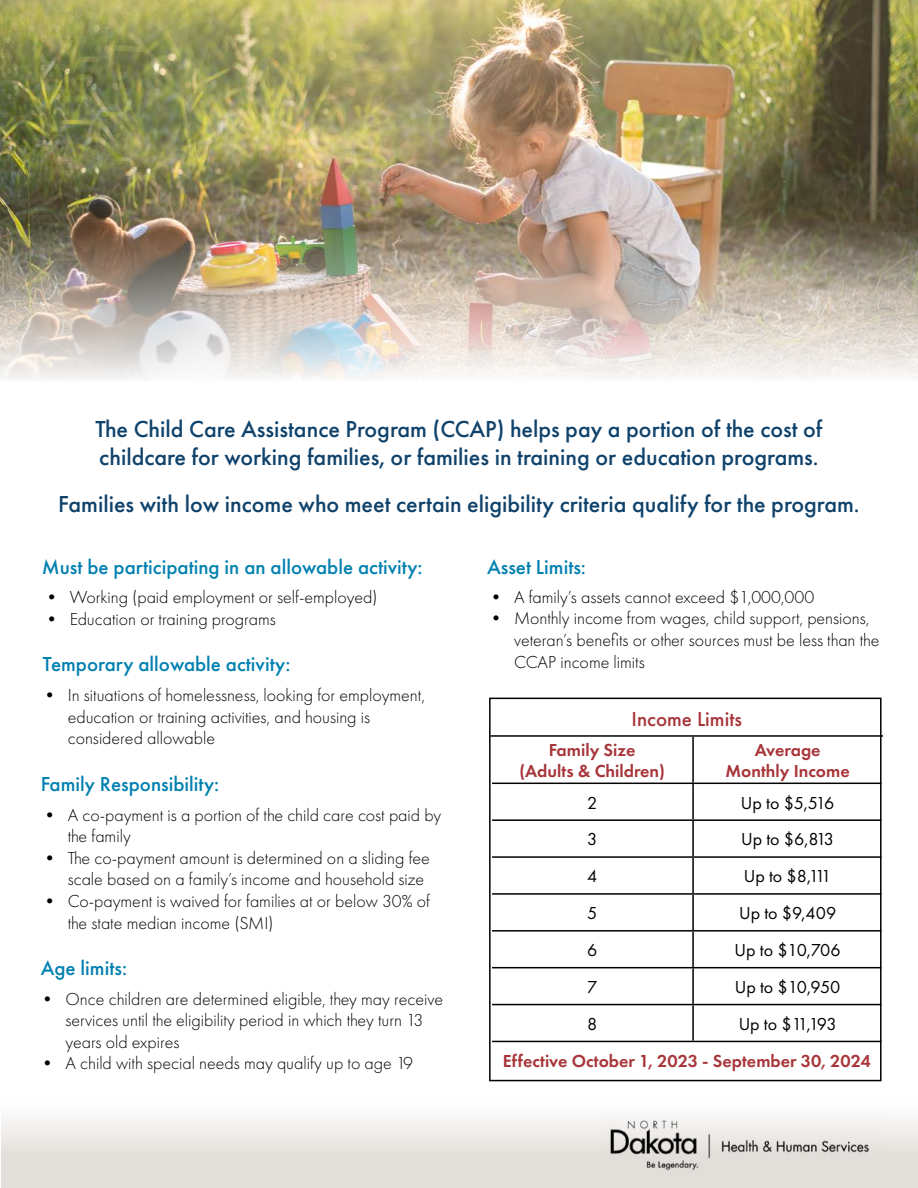
<style>
.page{position:relative;width:918px;height:1188px;background:#fff}
.page>*{position:absolute;margin:0;border:0;box-sizing:border-box;transform-origin:0 0}
.t1{font:500 24px/28.5px "Futura PT";color:#0f426b}
.t2{font:500 21px "Futura PT";color:#0080b0}
.t3{font:500 21px "Futura PT";color:#a8353a}
.t4{font:300 18px/21.6px "Futura PT";color:#000}
.t5{font:600 18px "Futura PT";color:#a8353a}
.t6{font:18px "Futura PT";color:#000}
</style>
<div class="page">
<img style="left:0;top:0;width:918px;height:379px">
<div style="left:2px;top:1095px;width:916px;height:93px;background:linear-gradient(to bottom,#fff,#dcd7d1)"></div>
<svg style="left:492px;top:784px;width:387px;height:257px"></svg>
<svg style="left:492px;top:821px;width:387px;height:183px"></svg>
<hr style="left:692px;top:784px;width:2px;height:35px;background:#000">
<hr style="left:692px;top:821px;width:2px;height:35px;background:#000">
<hr style="left:492px;top:856px;width:201px;height:2px;background:#000">
<hr style="left:693px;top:856px;width:189px;height:2px;background:#000">
<hr style="left:692px;top:858px;width:2px;height:35px;background:#000">
<hr style="left:492px;top:893px;width:201px;height:2px;background:#000">
<hr style="left:693px;top:893px;width:189px;height:2px;background:#000">
<hr style="left:692px;top:895px;width:2px;height:35px;background:#000">
<hr style="left:492px;top:930px;width:201px;height:2px;background:#000">
<hr style="left:693px;top:930px;width:189px;height:2px;background:#000">
<hr style="left:692px;top:932px;width:2px;height:35px;background:#000">
<hr style="left:492px;top:967px;width:201px;height:1px;background:#000">
<hr style="left:693px;top:967px;width:189px;height:1px;background:#000">
<hr style="left:692px;top:968px;width:2px;height:36px;background:#000">
<hr style="left:492px;top:1004px;width:201px;height:1px;background:#000">
<hr style="left:693px;top:1004px;width:189px;height:1px;background:#000">
<hr style="left:692px;top:1005px;width:2px;height:36px;background:#000">
<hr style="left:492px;top:1041px;width:201px;height:1px;background:#000">
<hr style="left:693px;top:1041px;width:189px;height:1px;background:#000">
<hr style="left:692px;top:737px;width:2px;height:46px;background:#000">
<hr style="left:492px;top:819px;width:201px;height:2px;background:#000">
<hr style="left:693px;top:819px;width:189px;height:2px;background:#000">
<hr style="left:491px;top:735px;width:202px;height:2px;background:#000">
<hr style="left:693px;top:735px;width:190px;height:2px;background:#000">
<hr style="left:492px;top:783px;width:201px;height:1px;background:#000">
<hr style="left:693px;top:783px;width:189px;height:1px;background:#000">
<div style="left:489px;top:698px;width:393px;height:383px;border:2px solid #000"></div>
<img style="left:605px;top:1113px;width:276px;height:63px">
<h3 class="t1" style="left:96px;top:415px;width:728px">The Child Care Assistance Program (CCAP) helps pay a portion of the cost of childcare for working families, or families in training or education programs.</h3>
<h3 class="t1" style="left:58px;top:489px;width:803px">Families with low income who meet certain eligibility criteria qualify for the program.</h3>
<h3 class="t2" style="left:42px;top:554px;width:382px">Must be participating in an allowable activity:</h3>
<p class="t4" style="left:43px;top:587px;width:336px">• Working (paid employment or self-employed)</p>
<p class="t4" style="left:43px;top:608px;width:234px">• Education or training programs</p>
<h3 class="t2" style="left:43px;top:651px;width:249px">Temporary allowable activity:</h3>
<p class="t4" style="left:68px;top:685px;width:359px;text-indent:-27px">• In situations of homelessness, looking for employment, education or training activities, and housing is considered allowable</p>
<h3 class="t2" style="left:41px;top:772px;width:180px">Family Responsibility:</h3>
<p class="t4" style="left:68px;top:804px;width:375px;text-indent:-27px">• A co-payment is a portion of the child care cost paid by the family</p>
<p class="t4" style="left:68px;top:847px;width:364px;text-indent:-27px">• The co-payment amount is determined on a sliding fee scale based on a family’s income and household size</p>
<p class="t4" style="left:68px;top:890px;width:364px;text-indent:-27px">• Co-payment is waived for families at or below 30% of the state median income (SMI)</p>
<h3 class="t2" style="left:41px;top:955px;width:88px">Age limits:</h3>
<p class="t4" style="left:66px;top:988px;width:379px;text-indent:-27px">• Once children are determined eligible, they may receive services until the eligibility period in which they turn 13 years old expires</p>
<p class="t4" style="left:39px;top:1053px;width:376px">• A child with special needs may qualify up to age 19</p>
<h3 class="t2" style="left:487px;top:554px;width:101px">Asset Limits:</h3>
<p class="t4" style="left:487px;top:586px;width:329px">• A family’s assets cannot exceed $1,000,000</p>
<p class="t4" style="left:514px;top:608px;width:367px;text-indent:-27px">• Monthly income from wages, child support, pensions, veteran’s benefits or other sources must be less than the<br>CCAP income limits</p>
<p class="t3" style="left:632px;top:706px;width:112px">Income Limits</p>
<p class="t5" style="left:549px;top:738px;width:88px">Family Size</p>
<p class="t5" style="left:519px;top:760px;width:147px">(Adults &amp; Children)</p>
<p class="t5" style="left:755px;top:738px;width:68px">Average</p>
<p class="t5" style="left:726px;top:760px;width:126px">Monthly Income</p>
<p class="t6" style="left:587px;top:792px;width:12px">2</p>
<p class="t6" style="left:741px;top:792px;width:95px">Up to $5,516</p>
<p class="t6" style="left:587px;top:829px;width:12px">3</p>
<p class="t6" style="left:741px;top:829px;width:95px">Up to $6,813</p>
<p class="t6" style="left:587px;top:866px;width:12px">4</p>
<p class="t6" style="left:744px;top:866px;width:89px">Up to $8,111</p>
<p class="t6" style="left:587px;top:903px;width:12px">5</p>
<p class="t6" style="left:739px;top:903px;width:99px">Up to $9,409</p>
<p class="t6" style="left:587px;top:939px;width:12px">6</p>
<p class="t6" style="left:735px;top:939px;width:108px">Up to $10,706</p>
<p class="t6" style="left:587px;top:976px;width:12px">7</p>
<p class="t6" style="left:735px;top:976px;width:107px">Up to $10,950</p>
<p class="t6" style="left:587px;top:1013px;width:12px">8</p>
<p class="t6" style="left:739px;top:1013px;width:99px">Up to $11,193</p>
<p class="t5" style="left:503px;top:1049px;width:369px">Effective October 1, 2023 - September 30, 2024</p>
</div>
